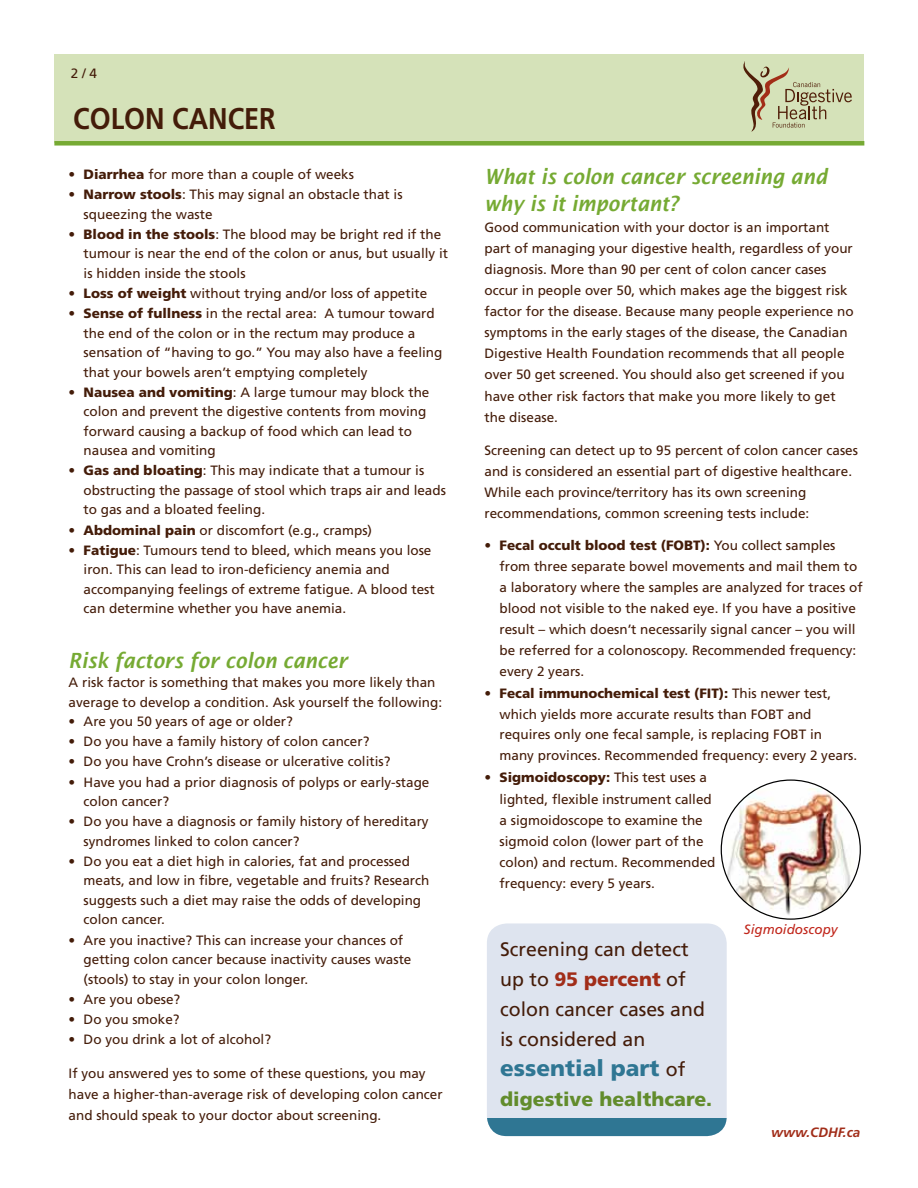
<style>
.page{position:relative;width:918px;height:1188px;background:#fff}
.page>*{position:absolute;margin:0;border:0;box-sizing:border-box;transform-origin:0 0}
.t1{font:700 30px "Frutiger";color:#441c09;scale:.9 1}
.t2{font:900 22.5px "Frutiger";color:#2f7693}
.t3{font:italic 600 21px/27px "Lucida Sans";color:#76aa33;scale:.9 1}
.t4{font:19.5px/30px "Frutiger";color:#441c09}
.t5{font:900 19.5px "Frutiger";color:#628c2c}
.t6{font:13.5px/19.5px "Frutiger";color:#441c09}
.t7{font:italic 700 13.5px "Frutiger";color:#a12d19}
.t8{font:italic 13.5px "Frutiger";color:#c1261b}
.s1{font-weight:900}
.s2{font-weight:900;color:#a12d19}
.s3{font-weight:400;font-size:19.5px;color:#441c09}
.s4{color:#fff}
</style>
<div class="page">
<div style="left:54px;top:54px;width:810px;height:88px;background:#d5e2b9"></div>
<div style="left:54px;top:141px;width:810px;height:5px;background:#76aa33"></div>
<svg style="left:743px;top:61px;width:109px;height:71px"></svg>
<img style="left:722px;top:788px;width:132px;height:131px">
<div style="left:487px;top:923px;width:240px;height:213px;background:#dee4ef;border-radius:20px"></div>
<div style="left:487px;top:1118px;width:240px;height:18px;background:#2f7693"></div>
<p class="t6" style="left:71px;top:63px;width:28px">2 / 4</p>
<h1 class="t1" style="left:73px;top:101px;width:227px">COLON CANCER</h1>
<p class="t6" style="left:69px;top:165px;width:287px">• <span class="s1">Diarrhea</span> for more than a couple of weeks</p>
<p class="t6" style="left:84px;top:185px;width:321px;text-indent:-15px">• <span class="s1">Narrow stools</span>: This may signal an obstacle that is squeezing the waste</p>
<p class="t6" style="left:84px;top:224px;width:366px;text-indent:-15px">• <span class="s1">Blood in the stools</span>: The blood may be bright red if the tumour is near the end of the colon or anus, but usually it is hidden inside the stools</p>
<p class="t6" style="left:69px;top:284px;width:360px">• <span class="s1">Loss of weight</span> without trying and/or loss of appetite</p>
<p class="t6" style="left:84px;top:304px;width:360px;text-indent:-15px">• <span class="s1">Sense of fullness</span> in the rectal area: A tumour toward the end of the colon or in the rectum may produce a sensation of “having to go.” You may also have a feeling that your bowels aren’t emptying completely</p>
<p class="t6" style="left:84px;top:382px;width:347px;text-indent:-15px">• <span class="s1">Nausea and vomiting</span>: A large tumour may block the colon and prevent the digestive contents from moving forward causing a backup of food which can lead to nausea and vomiting</p>
<p class="t6" style="left:84px;top:461px;width:364px;text-indent:-15px">• <span class="s1">Gas and bloating</span>: This may indicate that a tumour is obstructing the passage of stool which traps air and leads to gas and a bloated feeling.</p>
<p class="t6" style="left:69px;top:520px;width:305px">• <span class="s1">Abdominal pain</span> or discomfort (e.g., cramps)</p>
<p class="t6" style="left:84px;top:540px;width:353px;text-indent:-15px">• <span class="s1">Fatigue</span>: Tumours tend to bleed, which means you lose iron. This can lead to iron-deficiency anemia and accompanying feelings of extreme fatigue. A blood test can determine whether you have anemia.</p>
<h3 class="t3" style="left:69px;top:646px;width:311px">Risk factors for colon cancer</h3>
<p class="t6" style="left:69px;top:673px;width:375px">A risk factor is something that makes you more likely than average to develop a condition. Ask yourself the following:</p>
<p class="t6" style="left:69px;top:712px;width:226px">• Are you 50 years of age or older?</p>
<p class="t6" style="left:69px;top:732px;width:302px">• Do you have a family history of colon cancer?</p>
<p class="t6" style="left:69px;top:752px;width:323px">• Do you have Crohn’s disease or ulcerative colitis?</p>
<p class="t6" style="left:84px;top:772px;width:347px;text-indent:-15px">• Have you had a prior diagnosis of polyps or early-stage colon cancer?</p>
<p class="t6" style="left:84px;top:812px;width:347px;text-indent:-15px">• Do you have a diagnosis or family history of hereditary syndromes linked to colon cancer?</p>
<p class="t6" style="left:84px;top:852px;width:347px;text-indent:-15px">• Do you eat a diet high in calories, fat and processed meats, and low in fibre, vegetable and fruits? Research suggests such a diet may raise the odds of developing colon cancer.</p>
<p class="t6" style="left:84px;top:930px;width:329px;text-indent:-15px">• Are you inactive? This can increase your chances of getting colon cancer because inactivity causes waste (stools) to stay in your colon longer.</p>
<p class="t6" style="left:69px;top:989px;width:113px">• Are you obese?</p>
<p class="t6" style="left:69px;top:1010px;width:113px">• Do you smoke?</p>
<p class="t6" style="left:69px;top:1030px;width:204px">• Do you drink a lot of alcohol?</p>
<p class="t6" style="left:69px;top:1063px;width:376px;line-height:21px">If you answered yes to some of these questions, you may have a higher-than-average risk of developing colon cancer and should speak to your doctor about screening.</p>
<h3 class="t3" style="left:484px;top:163px;width:382px">What is colon cancer screening and why is it important?</h3>
<p class="t6" style="left:484px;top:217px;width:371px;line-height:21px">Good communication with your doctor is an important part of managing your digestive health, regardless of your diagnosis. More than 90 per cent of colon cancer cases occur in people over 50, which makes age the biggest risk factor for the disease. Because many people experience no symptoms in the early stages of the disease, the Canadian Digestive Health Foundation recommends that all people over 50 get screened. You should also get screened if you have other risk factors that make you more likely to get the disease.</p>
<p class="t6" style="left:484px;top:439px;width:375px;line-height:21px">Screening can detect up to 95 percent of colon cancer cases and is considered an essential part of digestive healthcare.<br>While each province/territory has its own screening recommendations, common screening tests include:</p>
<p class="t6" style="left:499px;top:535px;width:365px;line-height:20.9px;text-indent:-15px">• <span class="s1">Fecal occult blood test (FOBT):</span> You collect samples from three separate bowel movements and mail them to a laboratory where the samples are analyzed for traces of blood not visible to the naked eye. If you have a positive result – which doesn’t necessarily signal cancer – you will be referred for a colonoscopy. Recommended frequency: every 2 years.</p>
<p class="t6" style="left:499px;top:683px;width:359px;line-height:20.9px;text-indent:-15px">• <span class="s1">Fecal immunochemical test (FIT):</span> This newer test, which yields more accurate results than FOBT and requires only one fecal sample, is replacing FOBT in many provinces. Recommended frequency: every 2 years.</p>
<p class="t6" style="left:499px;top:767px;width:218px;line-height:21.1px;text-indent:-15px">• <span class="s1">Sigmoidoscopy:</span> This test uses a lighted, flexible instrument called a sigmoidoscope to examine the sigmoid colon (lower part of the colon) and rectum. Recommended frequency: every 5 years.</p>
<h3 class="t4" style="left:500px;top:934px;width:206px">Screening can detect up to <span class="s2">95 percent</span> of colon cancer cases and is considered an</h3>
<h2 class="t2" style="left:500px;top:1055px;width:187px">essential part <span class="s3">of</span></h2>
<h3 class="t5" style="left:500px;top:1087px;width:214px">digestive healthcare.</h3>
<p class="t8" style="left:744px;top:921px;width:95px">Sigmoidoscopy</p>
<p class="t7" style="left:736px;top:1124px;width:131px"><span class="s4">&lt;http://</span>www.cdhf.ca<span class="s4">&gt;</span></p>
</div>
